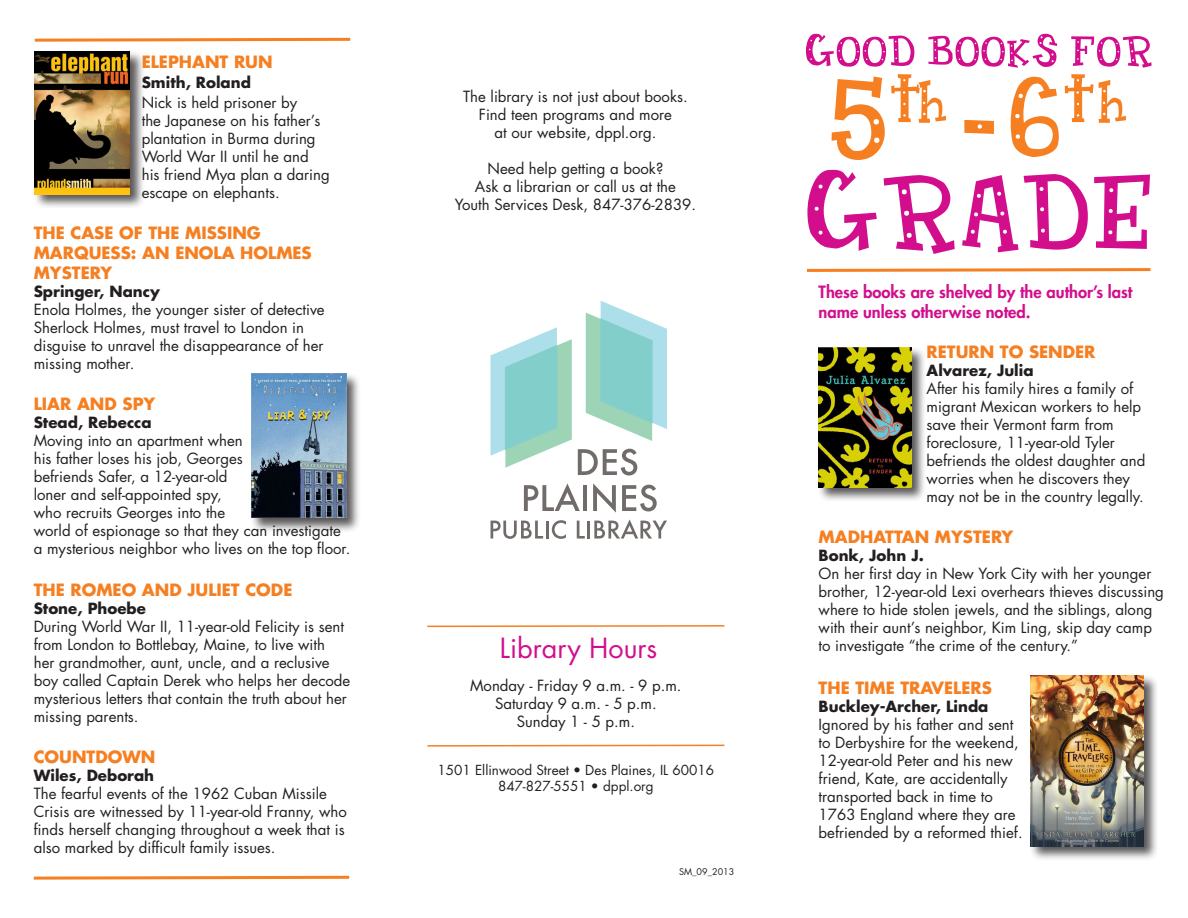
<style>
.page{position:relative;width:1188px;height:918px;background:#fff}
.page>*{position:absolute;margin:0;border:0;box-sizing:border-box;transform-origin:0 0}
.t1{font:27px "Futura Std";color:#d20e8c}
.t2{font:700 16.5px/19.8px "Futura Std";color:#f57f21}
.t3{font:800 16.5px/19.8px "Futura Std";color:#d20e8c}
.t4{font:15px/18px "Futura Std";color:#231f20}
.t5{font:700 15px "Futura Std";color:#231f20}
.t6{font:13.5px/16.2px "Futura Std";color:#231f20;text-align:center}
.t7{font:9px "Futura Std";color:#231f20}
</style>
<div class="page">
<svg style="left:806px;top:34px;width:346px;height:34px"></svg>
<svg style="left:832px;top:74px;width:294px;height:86px"></svg>
<svg style="left:807px;top:169px;width:343px;height:85px"></svg>
<svg style="left:807px;top:268px;width:344px;height:4px"></svg>
<svg style="left:34px;top:37px;width:317px;height:5px"></svg>
<svg style="left:33px;top:875px;width:317px;height:5px"></svg>
<svg style="left:427px;top:625px;width:298px;height:3px"></svg>
<svg style="left:427px;top:744px;width:298px;height:3px"></svg>
<svg style="left:578px;top:449px;width:59px;height:26px"></svg>
<svg style="left:524px;top:484px;width:56px;height:27px"></svg>
<hr style="left:583px;top:485px;width:4px;height:26px;background:#716c69">
<svg style="left:593px;top:483px;width:23px;height:30px"></svg>
<svg style="left:622px;top:485px;width:35px;height:26px"></svg>
<svg style="left:491px;top:520px;width:75px;height:19px"></svg>
<svg style="left:577px;top:521px;width:8px;height:18px"></svg>
<hr style="left:587px;top:521px;width:3px;height:18px;background:#716c69">
<svg style="left:594px;top:519px;width:73px;height:20px"></svg>
<svg style="left:491px;top:327px;width:81px;height:141px"></svg>
<svg style="left:586px;top:301px;width:81px;height:140px"></svg>
<div style="left:817px;top:346px;width:109px;height:156px;background:#231f20;opacity:.75"></div>
<img style="left:819px;top:348px;width:92px;height:139px">
<div style="left:33px;top:50px;width:112px;height:160px;background:#231f20;opacity:.75"></div>
<img style="left:34px;top:52px;width:96px;height:143px">
<div style="left:250px;top:372px;width:111px;height:161px;background:#231f20;opacity:.75"></div>
<img style="left:252px;top:373px;width:94px;height:145px">
<div style="left:1029px;top:674px;width:129px;height:187px;background:#231f20;opacity:.75"></div>
<img style="left:1030px;top:676px;width:114px;height:170px">
<p class="t2" style="left:142px;top:52px;width:132px">ELEPHANT RUN</p>
<p class="t5" style="left:142px;top:72px;width:111px">Smith, Roland</p>
<p class="t4" style="left:142px;top:93px;width:190px">Nick is held prisoner by<br>the Japanese on his father’s plantation in Burma during<br>World War II until he and his friend Mya plan a daring escape on elephants.</p>
<p class="t2" style="left:34px;top:223px;width:280px">THE CASE OF THE MISSING<br>MARQUESS: AN ENOLA HOLMES<br>MYSTERY</p>
<p class="t5" style="left:34px;top:281px;width:128px">Springer, Nancy</p>
<p class="t4" style="left:34px;top:300px;width:292px">Enola Holmes, the younger sister of detective Sherlock Holmes, must travel to London in disguise to unravel the disappearance of her missing mother.</p>
<p class="t2" style="left:34px;top:394px;width:123px">LIAR AND SPY</p>
<p class="t5" style="left:34px;top:413px;width:119px">Stead, Rebecca</p>
<p class="t4" style="left:34px;top:432px;width:211px">Moving into an apartment when</p>
<p class="t4" style="left:34px;top:450px;width:211px">his father loses his job, Georges</p>
<p class="t4" style="left:34px;top:468px;width:195px">befriends Safer, a 12-year-old</p>
<p class="t4" style="left:34px;top:486px;width:189px">loner and self-appointed spy,</p>
<p class="t4" style="left:34px;top:504px;width:193px">who recruits Georges into the</p>
<p class="t4" style="left:34px;top:522px;width:318px">world of espionage so that they can investigate a mysterious neighbor who lives on the top floor.</p>
<p class="t2" style="left:34px;top:579px;width:260px">THE ROMEO AND JULIET CODE</p>
<p class="t5" style="left:34px;top:598px;width:114px">Stone, Phoebe</p>
<p class="t4" style="left:34px;top:617px;width:318px">During World War II, 11-year-old Felicity is sent from London to Bottlebay, Maine, to live with<br>her grandmother, aunt, uncle, and a reclusive boy called Captain Derek who helps her decode mysterious letters that contain the truth about her missing parents.</p>
<p class="t2" style="left:34px;top:747px;width:123px">COUNTDOWN</p>
<p class="t5" style="left:34px;top:765px;width:122px">Wiles, Deborah</p>
<p class="t4" style="left:34px;top:785px;width:315px">The fearful events of the 1962 Cuban Missile Crisis are witnessed by 11-year-old Franny, who finds herself changing throughout a week that is also marked by difficult family issues.</p>
<p class="t4" style="left:463px;top:88px;width:226px">The library is not just about books.</p>
<p class="t4" style="left:479px;top:106px;width:195px">Find teen programs and more</p>
<p class="t4" style="left:495px;top:124px;width:163px">at our website, dppl.org.</p>
<p class="t4" style="left:488px;top:160px;width:177px">Need help getting a book?</p>
<p class="t4" style="left:475px;top:178px;width:202px">Ask a librarian or call us at the</p>
<p class="t4" style="left:455px;top:196px;width:243px">Youth Services Desk, 847-376-2839.</p>
<p class="t1" style="left:500px;top:631px;width:159px">Library Hours</p>
<p class="t4" style="left:470px;top:677px;width:213px">Monday - Friday 9 a.m. - 9 p.m.</p>
<p class="t4" style="left:495px;top:695px;width:163px">Saturday 9 a.m. - 5 p.m.</p>
<p class="t4" style="left:517px;top:713px;width:120px">Sunday 1 - 5 p.m.</p>
<p class="t6" style="left:438px;top:762px;width:278px">1501 Ellinwood Street • Des Plaines, IL 60016<br>847-827-5551 • dppl.org</p>
<p class="t7" style="left:679px;top:866px;width:57px">SM_09_2013</p>
<p class="t3" style="left:819px;top:282px;width:315px">These books are shelved by the author’s last name unless otherwise noted.</p>
<p class="t2" style="left:927px;top:341px;width:170px">RETURN TO SENDER</p>
<p class="t5" style="left:927px;top:360px;width:108px">Alvarez, Julia</p>
<p class="t4" style="left:927px;top:379px;width:220px">After his family hires a family of migrant Mexican workers to help save their Vermont farm from foreclosure, 11-year-old Tyler befriends the oldest daughter and worries when he discovers they may not be in the country legally.</p>
<p class="t2" style="left:819px;top:527px;width:196px">MADHATTAN MYSTERY</p>
<p class="t5" style="left:819px;top:545px;width:107px">Bonk, John J.</p>
<p class="t4" style="left:819px;top:565px;width:347px">On her first day in New York City with her younger brother, 12-year-old Lexi overhears thieves discussing where to hide stolen jewels, and the siblings, along with their aunt’s neighbor, Kim Ling, skip day camp</p>
<p class="t4" style="left:819px;top:637px;width:261px">to investigate “the crime of the century.”</p>
<p class="t2" style="left:819px;top:678px;width:175px">THE TIME TRAVELERS</p>
<p class="t5" style="left:819px;top:697px;width:171px">Buckley-Archer, Linda</p>
<p class="t4" style="left:819px;top:716px;width:196px">Ignored by his father and sent</p>
<p class="t4" style="left:819px;top:734px;width:202px">to Derbyshire for the weekend,</p>
<p class="t4" style="left:819px;top:752px;width:196px">12-year-old Peter and his new</p>
<p class="t4" style="left:819px;top:770px;width:190px">friend, Kate, are accidentally</p>
<p class="t4" style="left:819px;top:788px;width:176px">transported back in time to</p>
<p class="t4" style="left:819px;top:806px;width:198px">1763 England where they are</p>
<p class="t4" style="left:819px;top:824px;width:205px">befriended by a reformed thief.</p>
</div>
